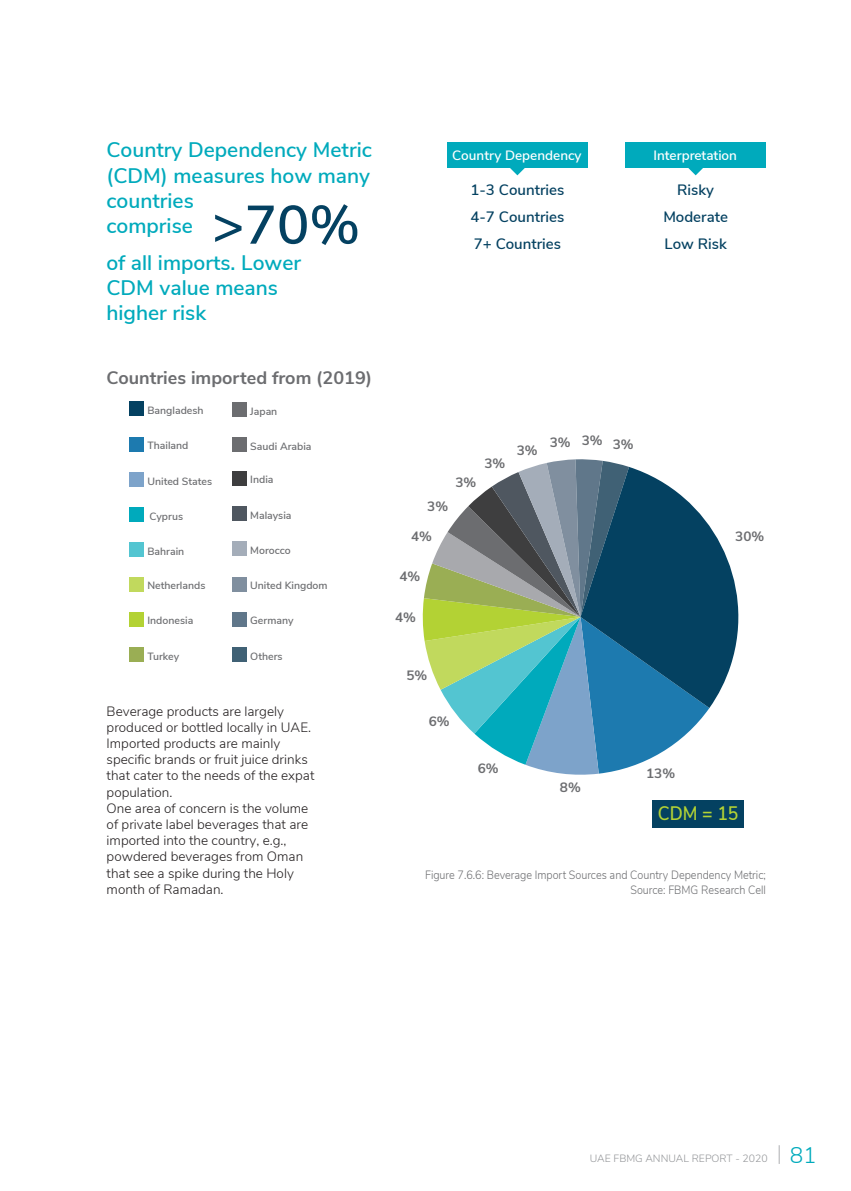
<style>
.page{position:relative;width:851px;height:1191px;background:#fff}
.page>*{position:absolute;margin:0;border:0;box-sizing:border-box;transform-origin:0 0}
.t1{font:600 54px "Nunito Sans";color:#044161}
.t2{font:600 21px/25.2px "Nunito Sans";color:#00aabc}
.t3{font:600 19.5px "Nunito Sans";color:#b3d234;scale:.9 1}
.t4{font:700 18px "Nunito Sans";color:#6c6d70}
.t5{font:600 15px/27px "Nunito Sans";color:#044161;text-align:center}
.t6{font:300 13.5px/16.2px "Nunito Sans";color:#231f20}
.t7{font:700 13.5px "Nunito Sans";color:#6c6d70}
.t8{font:600 13.5px "Nunito Sans";color:#fff}
.t9{font:300 12px/14.4px "Nunito Sans";color:#6c6d70;text-align:right;scale:.9 1}
.t10{font:600 10.5px "Nunito Sans";color:#6c6d70}
.t11{font:300 10.5px "Nunito Sans";color:#939598}
.s1{font-weight:200;font-size:21px;color:#a8a9ad}
.s2{font-size:22.5px;color:#00aabc}
</style>
<div class="page">
<div style="left:625px;top:142px;width:140px;height:26px;background:#00aabc"></div>
<svg style="left:688px;top:168px;width:15px;height:7px"></svg>
<div style="left:447px;top:142px;width:140px;height:26px;background:#00aabc"></div>
<svg style="left:510px;top:168px;width:15px;height:7px"></svg>
<div style="left:129px;top:402px;width:14px;height:14px;background:#044161"></div>
<div style="left:129px;top:577px;width:14px;height:14px;background:#c1d95d"></div>
<div style="left:232px;top:471px;width:14px;height:14px;background:#3e3e3f"></div>
<div style="left:129px;top:437px;width:14px;height:14px;background:#1d7aaf"></div>
<div style="left:129px;top:612px;width:14px;height:14px;background:#b3d234"></div>
<div style="left:232px;top:506px;width:14px;height:15px;background:#4f5760"></div>
<div style="left:129px;top:472px;width:14px;height:15px;background:#7da3ca"></div>
<div style="left:129px;top:647px;width:14px;height:15px;background:#9aae54"></div>
<div style="left:232px;top:541px;width:14px;height:15px;background:#a4adb9"></div>
<div style="left:232px;top:402px;width:14px;height:15px;background:#6c6d70"></div>
<div style="left:232px;top:577px;width:14px;height:14px;background:#808f9f"></div>
<div style="left:232px;top:437px;width:14px;height:15px;background:#6c6d70"></div>
<div style="left:232px;top:612px;width:14px;height:14px;background:#60778a"></div>
<div style="left:232px;top:647px;width:14px;height:15px;background:#406175"></div>
<div style="left:129px;top:507px;width:14px;height:15px;background:#00aabc"></div>
<div style="left:129px;top:542px;width:14px;height:15px;background:#53c5d1"></div>
<svg style="left:422px;top:459px;width:287px;height:316px"></svg>
<svg style="left:580px;top:467px;width:159px;height:241px;background:#336886"></svg>
<div style="left:652px;top:800px;width:91px;height:27px;background:#044161"></div>
<h2 class="t2" style="left:106px;top:136px;width:267px">Country Dependency Metric (CDM) measures how many countries<br>comprise</h2>
<h1 class="t1" style="left:212px;top:185px;width:149px">&gt;70%</h1>
<h2 class="t2" style="left:106px;top:249px;width:196px">of all imports. Lower<br>CDM value means higher risk</h2>
<h3 class="t4" style="left:106px;top:365px;width:267px">Countries imported from (2019)</h3>
<p class="t10" style="left:147px;top:403px;width:58px">Bangladesh</p>
<p class="t10" style="left:250px;top:403px;width:29px">Japan</p>
<p class="t10" style="left:147px;top:438px;width:42px">Thailand</p>
<p class="t10" style="left:250px;top:438px;width:63px">Saudi Arabia</p>
<p class="t10" style="left:147px;top:473px;width:66px">United States</p>
<p class="t10" style="left:250px;top:472px;width:25px">India</p>
<p class="t10" style="left:149px;top:508px;width:35px">Cyprus</p>
<p class="t10" style="left:147px;top:544px;width:38px">Bahrain</p>
<p class="t10" style="left:250px;top:507px;width:43px">Malaysia</p>
<p class="t10" style="left:250px;top:542px;width:42px">Morocco</p>
<p class="t10" style="left:147px;top:578px;width:59px">Netherlands</p>
<p class="t10" style="left:250px;top:578px;width:79px">United Kingdom</p>
<p class="t10" style="left:147px;top:613px;width:47px">Indonesia</p>
<p class="t10" style="left:147px;top:648px;width:33px">Turkey</p>
<p class="t10" style="left:250px;top:613px;width:45px">Germany</p>
<p class="t10" style="left:250px;top:648px;width:34px">Others</p>
<p class="t6" style="left:107px;top:702px;width:209px">Beverage products are largely produced or bottled locally in UAE.<br>Imported products are mainly specific brands or fruit juice drinks that cater to the needs of the expat population.<br>One area of concern is the volume of private label beverages that are imported into the country, e.g., powdered beverages from Oman that see a spike during the Holy month of Ramadan.</p>
<p class="t8" style="left:452px;top:146px;width:131px">Country Dependency</p>
<p class="t5" style="left:470px;top:175px;width:95px;text-align:justify">1-3 Countries 4-7 Countries 7+ Countries</p>
<p class="t8" style="left:653px;top:146px;width:85px">Interpretation</p>
<p class="t5" style="left:663px;top:175px;width:66px">Risky<br>Moderate<br>Low Risk</p>
<p class="t7" style="left:427px;top:496px;width:22px">3%</p>
<p class="t7" style="left:411px;top:526px;width:22px">4%</p>
<p class="t7" style="left:455px;top:472px;width:22px">3%</p>
<p class="t7" style="left:484px;top:453px;width:22px">3%</p>
<p class="t7" style="left:399px;top:567px;width:22px">4%</p>
<p class="t7" style="left:395px;top:607px;width:22px">4%</p>
<p class="t7" style="left:516px;top:440px;width:22px">3%</p>
<p class="t7" style="left:549px;top:432px;width:85px">3% 3% 3%</p>
<p class="t7" style="left:735px;top:526px;width:30px">30%</p>
<p class="t7" style="left:406px;top:665px;width:22px">5%</p>
<p class="t7" style="left:429px;top:711px;width:22px">6%</p>
<p class="t7" style="left:477px;top:758px;width:22px">6%</p>
<p class="t7" style="left:560px;top:777px;width:22px">8%</p>
<p class="t7" style="left:646px;top:763px;width:30px">13%</p>
<h3 class="t3" style="left:657px;top:799px;width:91px">CDM = 15</h3>
<p class="t9" style="left:425px;top:867px;width:380px">Figure 7.6.6: Beverage Import Sources and Country Dependency Metric;<br>Source: FBMG Research Cell</p>
<p class="t11" style="left:589px;top:1150px;width:228px">UAE FBMG ANNUAL REPORT - 2020 <span class="s1">|</span> <span class="s2">81</span></p>
</div>
